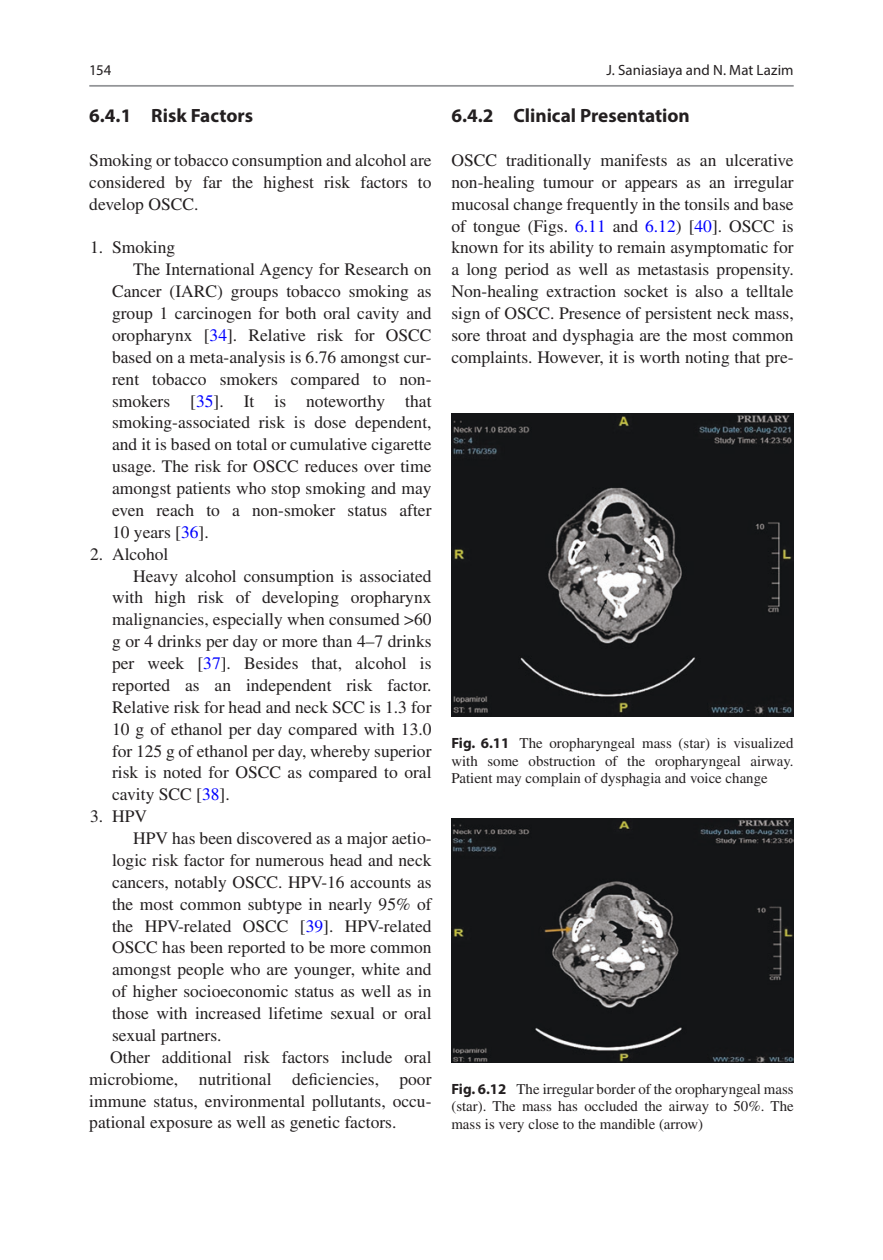
<style>
.page{position:relative;width:883px;height:1260px;background:#fff}
.page>*{position:absolute;margin:0;border:0;box-sizing:border-box;transform-origin:0 0}
._2_hd{font:700 19.25px "Myriad Pro";color:#231f20}
.Text_flush{font:17.5px/21.9px "Times LT Std";color:#231f20;text-align:justify}
.Text{font:17.5px/21.9px "Times LT Std";color:#231f20;text-align:justify}
.t1{font:14.88px/17.5px "Times LT Std";color:#231f20;text-align:justify}
.t2{font:14.88px "Myriad Pro";letter-spacing:.005em;color:#231f20}
.s1{color:#00f}
.s2{font-family:"Myriad Pro";font-weight:700}
</style>
<div class="page">
<img style="left:452px;top:414px;width:341px;height:303px">
<img style="left:452px;top:819px;width:341px;height:243px">
<hr style="left:89px;top:85px;width:705px;height:2px;background:#939598">
<p class="t2" style="left:89px;top:61px;width:24px">154</p>
<h3 class="_2_hd" style="left:89px;top:103px;width:165px">6.4.1 Risk Factors</h3>
<p class="Text_flush" style="left:89px;top:149px;width:344px">Smoking or tobacco consumption and alcohol are considered by far the highest risk factors to develop OSCC.</p>
<p class="Text_flush" style="left:90px;top:237px;width:87px">1. Smoking</p>
<p class="Text_flush" style="left:112px;top:258px;width:321px;text-indent:21px">The International Agency for Research on Cancer (IARC) groups tobacco smoking as group 1 carcinogen for both oral cavity and oropharynx [<span class="s1">34</span>]. Relative risk for OSCC based on a meta-analysis is 6.76 amongst cur&shy;rent tobacco smokers compared to non&shy;smokers [<span class="s1">35</span>]. It is noteworthy that smoking-associated risk is dose dependent, and it is based on total or cumulative cigarette usage. The risk for OSCC reduces over time amongst patients who stop smoking and may even reach to a non-smoker status after 10 years [<span class="s1">36</span>].</p>
<p class="Text_flush" style="left:90px;top:543px;width:80px">2. Alcohol</p>
<p class="Text_flush" style="left:112px;top:565px;width:321px;text-indent:21px">Heavy alcohol consumption is associated with high risk of developing oropharynx malignancies, especially when consumed &gt;60 g or 4 drinks per day or more than 4–7 drinks per week [<span class="s1">37</span>]. Besides that, alcohol is reported as an independent risk factor.<br>Relative risk for head and neck SCC is 1.3 for 10 g of ethanol per day compared with 13.0 for 125 g of ethanol per day, whereby superior risk is noted for OSCC as compared to oral cavity SCC [<span class="s1">38</span>].</p>
<p class="Text_flush" style="left:90px;top:805px;width:58px">3. HPV</p>
<p class="Text_flush" style="left:112px;top:827px;width:321px;text-indent:21px">HPV has been discovered as a major aetio&shy;logic risk factor for numerous head and neck cancers, notably OSCC. HPV-16 accounts as the most common subtype in nearly 95% of the HPV-related OSCC [<span class="s1">39</span>]. HPV-related OSCC has been reported to be more common amongst people who are younger, white and of higher socioeconomic status as well as in those with increased lifetime sexual or oral sexual partners.</p>
<p class="Text" style="left:89px;top:1046px;width:344px;text-indent:21px">Other additional risk factors include oral microbiome, nutritional deficiencies, poor immune status, environmental pollutants, occu&shy;pational exposure as well as genetic factors.</p>
<p class="t2" style="left:606px;top:61px;width:189px">J. Saniasiaya and N. Mat Lazim</p>
<h3 class="_2_hd" style="left:451px;top:103px;width:240px">6.4.2 Clinical Presentation</h3>
<p class="Text_flush" style="left:451px;top:149px;width:344px">OSCC traditionally manifests as an ulcerative non-healing tumour or appears as an irregular mucosal change frequently in the tonsils and base of tongue (Figs. <span class="s1">6.11</span> and <span class="s1">6.12</span>) [<span class="s1">40</span>]. OSCC is known for its ability to remain asymptomatic for a long period as well as metastasis propensity.<br>Non-healing extraction socket is also a telltale sign of OSCC. Presence of persistent neck mass, sore throat and dysphagia are the most common complaints. However, it is worth noting that pre-</p>
<p class="t1" style="left:451px;top:734px;width:344px"><span class="s2">Fig. 6.11</span> The oropharyngeal mass (star) is visualized with some obstruction of the oropharyngeal airway.<br>Patient may complain of dysphagia and voice change</p>
<p class="t1" style="left:451px;top:1080px;width:344px"><span class="s2">Fig. 6.12</span> The irregular border of the oropharyngeal mass (star). The mass has occluded the airway to 50%. The mass is very close to the mandible (arrow)</p>
</div>
